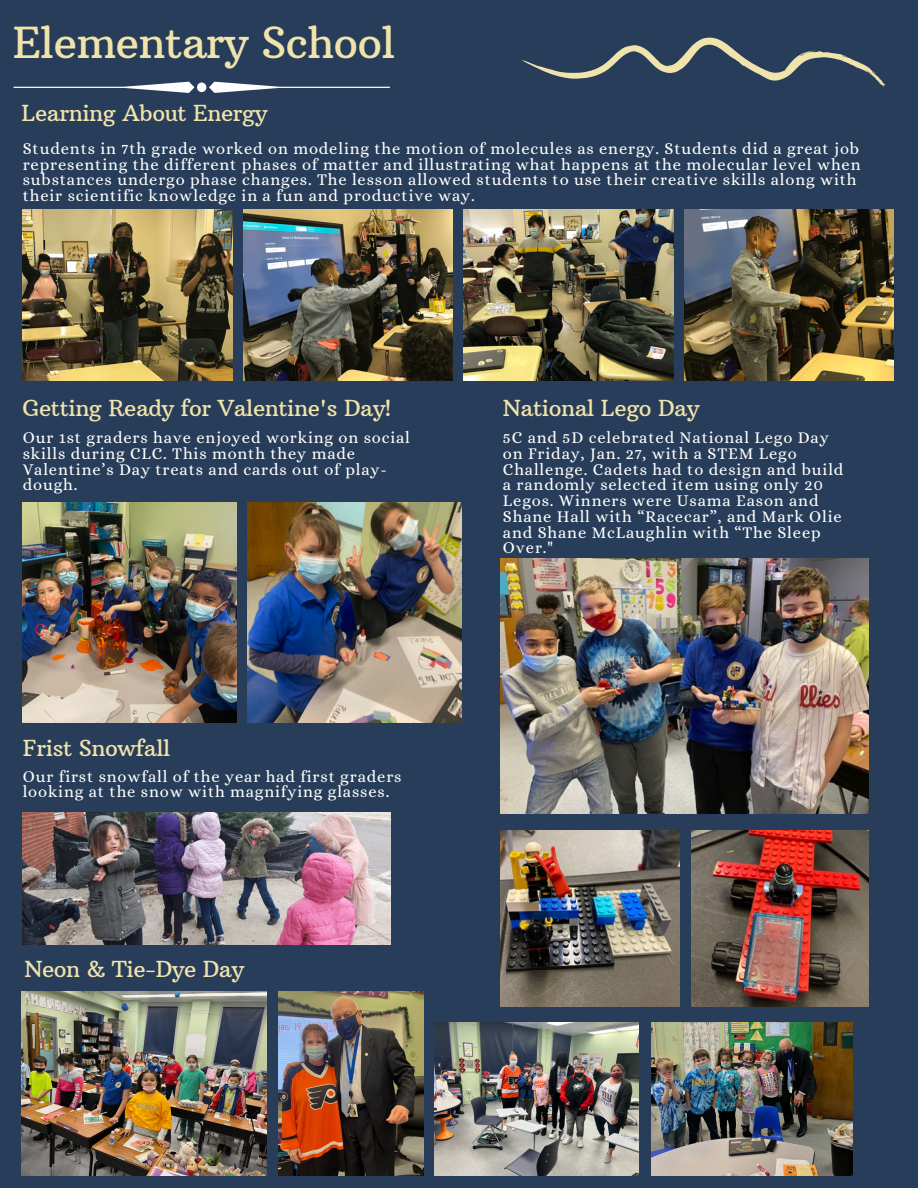
<style>
.page{position:relative;width:918px;height:1188px;background:#283d59}
.page>*{position:absolute;margin:0;border:0;box-sizing:border-box;transform-origin:0 0}
.t1{font:43.65px "Arbutus Slab";letter-spacing:-.02em;color:#f0e3ab}
.t2{font:22.5px "Arbutus Slab";letter-spacing:-.02em;color:#f0e3ab}
.t3{font:16.5px/15.8px "Alice";letter-spacing:.05em;color:#fff}
</style>
<div class="page">
<img style="left:23px;top:503px;width:214px;height:219px">
<img style="left:248px;top:503px;width:214px;height:219px">
<img style="left:23px;top:210px;width:209px;height:171px">
<img style="left:243px;top:210px;width:210px;height:171px">
<img style="left:464px;top:210px;width:209px;height:171px">
<img style="left:684px;top:210px;width:210px;height:171px">
<svg style="left:13px;top:82px;width:377px;height:11px"></svg>
<svg style="left:522px;top:37px;width:364px;height:50px"></svg>
<img style="left:501px;top:559px;width:368px;height:255px">
<img style="left:23px;top:812px;width:368px;height:133px">
<img style="left:22px;top:991px;width:245px;height:185px">
<img style="left:278px;top:991px;width:145px;height:185px">
<img style="left:501px;top:831px;width:179px;height:175px">
<img style="left:691px;top:831px;width:178px;height:175px">
<img style="left:435px;top:1023px;width:203px;height:153px">
<img style="left:651px;top:1023px;width:202px;height:153px">
<p class="t1" style="left:13px;top:15px;width:384px">Elementary School</p>
<p class="t2" style="left:22px;top:99px;width:247px">Learning About Energy</p>
<p class="t3" style="left:23px;top:140px;width:839px">Students in 7th grade worked on modeling the motion of molecules as energy. Students did a great job representing the different phases of matter and illustrating what happens at the molecular level when substances undergo phase changes. The lesson allowed students to use their creative skills along with their scientific knowledge in a fun and productive way.</p>
<p class="t2" style="left:23px;top:394px;width:370px">Getting Ready for Valentine's Day!</p>
<p class="t3" style="left:23px;top:430px;width:389px">Our 1st graders have enjoyed working on social skills during CLC. This month they made Valentine’s Day treats and cards out of play&shy;dough.</p>
<p class="t2" style="left:23px;top:734px;width:149px">Frist Snowfall</p>
<p class="t3" style="left:23px;top:768px;width:380px">Our first snowfall of the year had first graders looking at the snow with magnifying glasses.</p>
<p class="t2" style="left:24px;top:954px;width:221px">Neon &amp; Tie-Dye Day</p>
<p class="t2" style="left:503px;top:394px;width:198px">National Lego Day</p>
<p class="t3" style="left:503px;top:430px;width:342px">5C and 5D celebrated National Lego Day on Friday, Jan. 27, with a STEM Lego Challenge. Cadets had to design and build a randomly selected item using only 20<br>Legos. Winners were Usama Eason and Shane Hall with “Racecar”, and Mark Olie and Shane McLaughlin with “The Sleep Over."</p>
</div>
